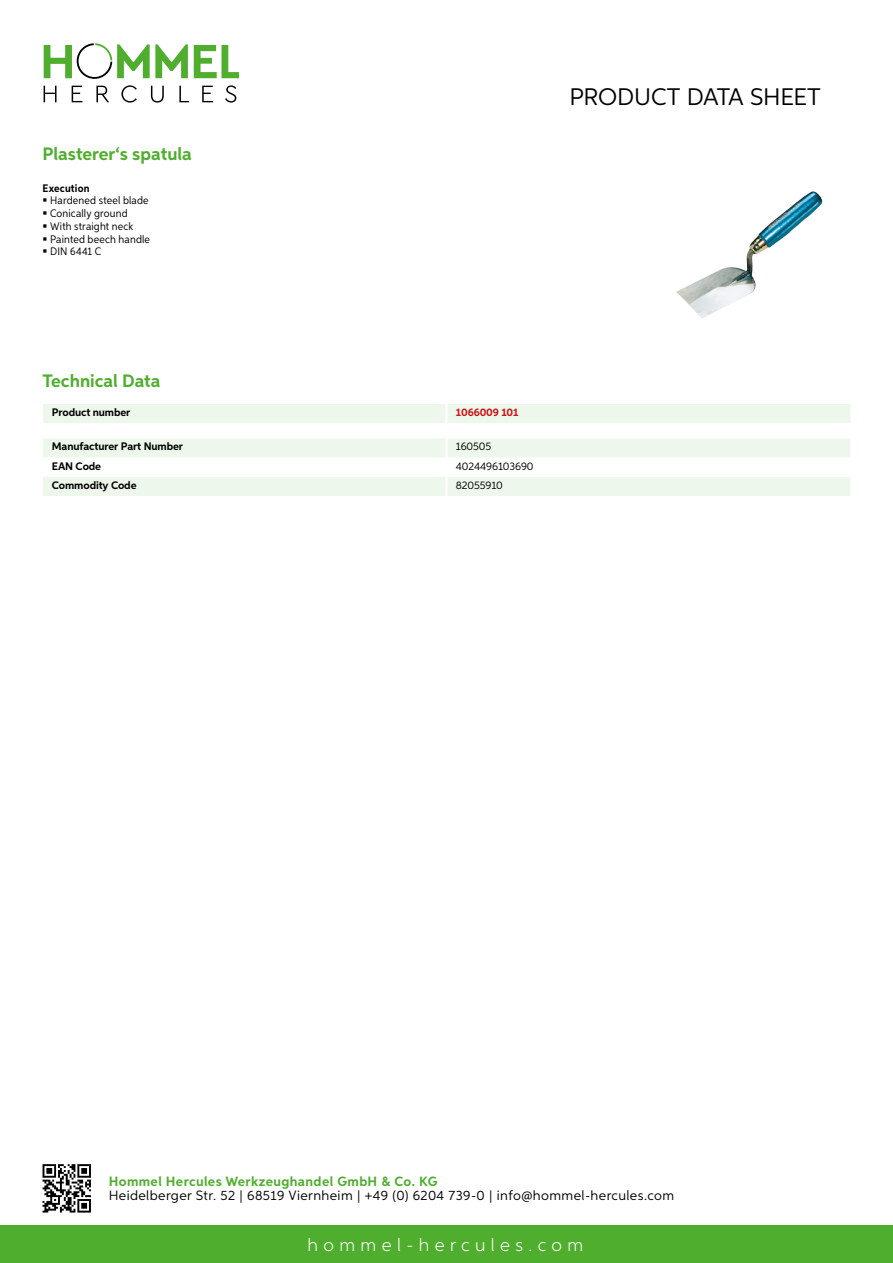
<style>
.page{position:relative;width:893px;height:1263px;background:#fff}
.page>*{position:absolute;margin:0;border:0;box-sizing:border-box;transform-origin:0 0}
.t1{font:24px "Aspira";letter-spacing:-.01em;color:#000}
.t2{font:700 18px "Aspira";color:#50ae2f}
.t3{font:300 18px "Aspira";letter-spacing:.3em;color:#fff}
.t4{font:13.5px "Aspira";letter-spacing:.03em;color:#000}
.t5{font:700 13.5px "Aspira";letter-spacing:.03em;color:#50ae2f}
.t6{font:10.95px/12.8px "Aspira Nar";letter-spacing:.015em;color:#000}
.t7{font:700 10.95px "Aspira";letter-spacing:-.01em;color:#000}
.t8{font:10.95px "Aspira";letter-spacing:-.01em;color:#000}
.t9{font:700 10.95px "Aspira";letter-spacing:-.01em;color:#cd1013}
.t10{font:700 10.95px "Aspira Nar";letter-spacing:.015em;color:#000}
</style>
<div class="page">
<div style="left:0;top:1226px;width:893px;height:37px;background:#50ae2f"></div>
<svg style="left:43px;top:1164px;width:48px;height:48px"></svg>
<svg style="left:194px;top:45px;width:45px;height:33px"></svg>
<svg style="left:44px;top:43px;width:144px;height:36px"></svg>
<svg style="left:44px;top:86px;width:13px;height:16px"></svg>
<svg style="left:72px;top:86px;width:10px;height:16px"></svg>
<svg style="left:96px;top:86px;width:13px;height:16px"></svg>
<svg style="left:121px;top:85px;width:16px;height:18px"></svg>
<svg style="left:151px;top:86px;width:13px;height:17px"></svg>
<svg style="left:179px;top:86px;width:10px;height:16px"></svg>
<svg style="left:202px;top:86px;width:11px;height:16px"></svg>
<svg style="left:225px;top:85px;width:11px;height:18px"></svg>
<div style="left:43px;top:404px;width:807px;height:19px;background:#eef7eb"></div>
<hr style="left:445px;top:404px;width:3px;height:19px;background:#fff">
<svg style="left:43px;top:439px;width:807px;height:57px"></svg>
<hr style="left:445px;top:477px;width:3px;height:19px;background:#fff">
<img style="left:676px;top:191px;width:147px;height:127px">
<h2 class="t2" style="left:43px;top:142px;width:151px">Plasterer‘s spatula</h2>
<p class="t10" style="left:43px;top:181px;width:49px">Execution</p>
<p class="t6" style="left:50px;top:194px;width:101px">Hardened steel blade<br>Conically ground<br>With straight neck<br>Painted beech handle<br>DIN 6441 C</p>
<h1 class="t1" style="left:569px;top:82px;width:253px">Product data sh eet</h1>
<h2 class="t2" style="left:43px;top:370px;width:120px">Technical Data</h2>
<p class="t7" style="left:52px;top:405px;width:80px">Product number</p>
<p class="t9" style="left:456px;top:405px;width:64px">1066009 101</p>
<p class="t7" style="left:52px;top:440px;width:133px">Manufacturer Part Number</p>
<p class="t8" style="left:456px;top:440px;width:37px">160505</p>
<p class="t7" style="left:52px;top:459px;width:51px">EAN Code</p>
<p class="t8" style="left:456px;top:459px;width:79px">4024496103690</p>
<p class="t7" style="left:52px;top:478px;width:86px">Commodity Code</p>
<p class="t8" style="left:456px;top:478px;width:49px">82055910</p>
<p class="t5" style="left:109px;top:1172px;width:330px">Hommel Hercules Werkzeughandel GmbH &amp; Co. KG</p>
<p class="t4" style="left:109px;top:1187px;width:567px">Heidelberger Str. 52 | 68519 Viernheim | +49 (0) 6204 739-0 | info@hommel-hercules.com</p>
<h2 class="t3" style="left:307px;top:1234px;width:277px">hommel-hercules.com</h2>
</div>
